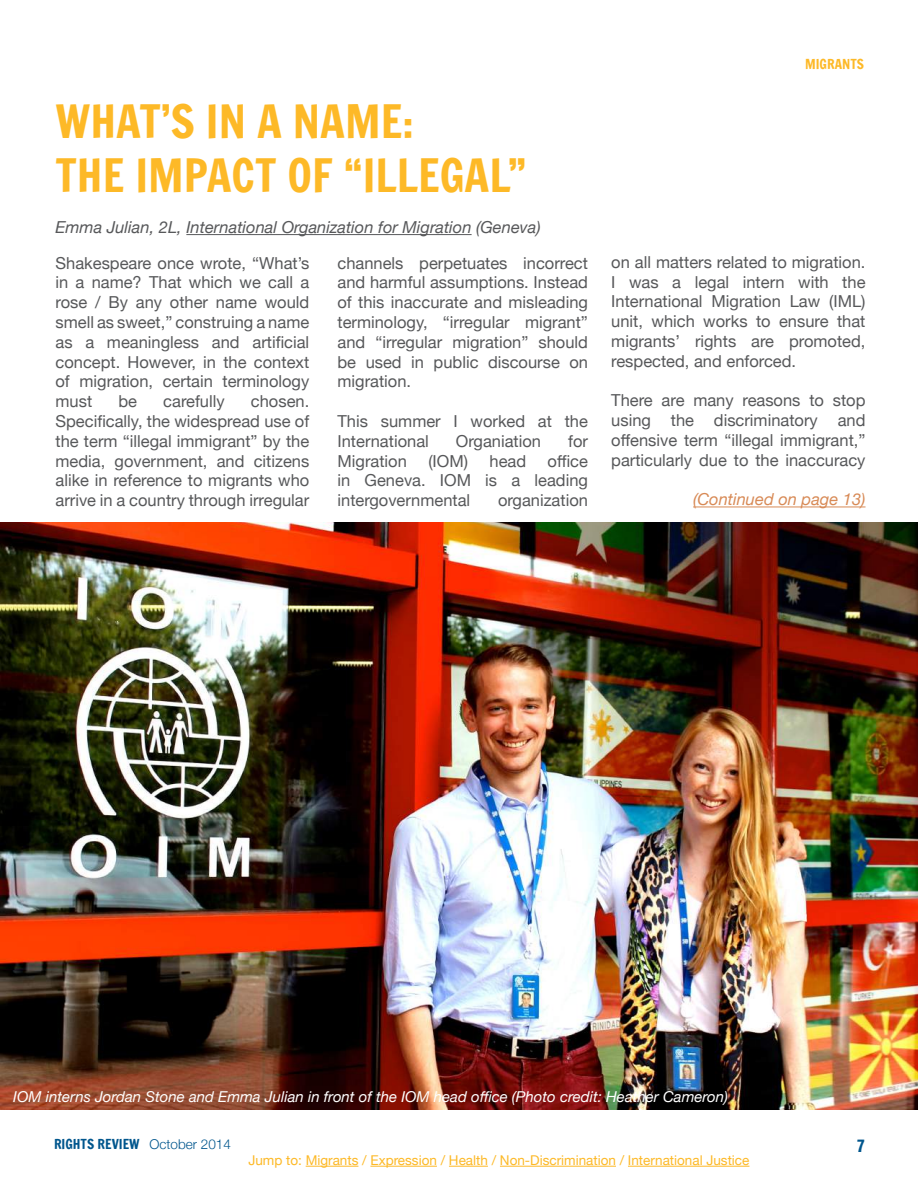
<style>
.page{position:relative;width:918px;height:1188px;background:#fff}
.page>*{position:absolute;margin:0;border:0;box-sizing:border-box;transform-origin:0 0}
.t1{font:45px/54px "Francois One";color:#fdb927}
.t2{font:16.5px/19.8px "Helvetica Neue";color:#57585a;text-align:justify}
.t3{font:italic 16.5px "Helvetica Neue";color:#57585a}
.t4{font:italic 16.5px "Helvetica Neue";color:#d88a56}
.t5{font:16.5px "Francois One";color:#00568d}
.t6{font:italic 15px "Helvetica Neue";color:#fff}
.t7{font:13.5px "Helvetica Neue";color:#fdb927}
.t8{font:13.5px "Francois One";color:#00568d}
.t9{font:13.5px "Francois One";color:#fdb927}
.s1{font-family:"Helvetica Neue";font-weight:300}
</style>
<div class="page">
<hr style="left:693px;top:507px;width:173px;height:1px;background:#d88a56">
<hr style="left:186px;top:234px;width:286px;height:1px;background:#57585a">
<img style="left:0;top:522px;width:918px;height:587px">
<hr style="left:306px;top:1166px;width:52px;height:1px;background:#fdb927">
<hr style="left:370px;top:1166px;width:67px;height:1px;background:#fdb927">
<hr style="left:449px;top:1166px;width:39px;height:1px;background:#fdb927">
<hr style="left:500px;top:1166px;width:116px;height:1px;background:#fdb927">
<hr style="left:628px;top:1166px;width:121px;height:1px;background:#fdb927">
<h1 class="t1" style="left:56px;top:94px;width:472px">WHAT’S IN A NAME:<br>THE IMPACT OF “ILLEGAL”</h1>
<p class="t3" style="left:56px;top:215px;width:487px">Emma Julian, 2L, International Organization for Migration (Geneva)</p>
<p class="t2" style="left:56px;top:254px;width:255px">Shakespeare once wrote, “What’s in a name? That which we call a rose / By any other name would smell as sweet,” construing a name as a meaningless and artificial concept. However, in the context of migration, certain terminology must</p>
<p class="t2" style="left:118px;top:392px;width:20px">be</p>
<p class="t2" style="left:163px;top:392px;width:63px">carefully</p>
<p class="t2" style="left:56px;top:392px;width:255px;text-indent:195px">chosen.<br>Specifically, the widespread use of the term “illegal immigrant” by the media, government, and citizens alike in reference to migrants who arrive in a country through irregular</p>
<p class="t2" style="left:338px;top:254px;width:252px">channels perpetuates incorrect and harmful assumptions. Instead of this inaccurate and misleading terminology, “irregular migrant” and “irregular migration” should be used in public discourse on migration.</p>
<p class="t2" style="left:338px;top:412px;width:252px">This summer I worked at the<br>International</p>
<p class="t2" style="left:456px;top:432px;width:87px">Organiation</p>
<p class="t2" style="left:568px;top:432px;width:21px">for</p>
<p class="t2" style="left:338px;top:452px;width:71px">Migration</p>
<p class="t2" style="left:428px;top:452px;width:41px">(IOM)</p>
<p class="t2" style="left:490px;top:452px;width:38px">head</p>
<p class="t2" style="left:338px;top:452px;width:252px;text-indent:210px">office in Geneva. IOM is a leading intergovernmental</p>
<p class="t2" style="left:498px;top:491px;width:91px">organization</p>
<p class="t9" style="left:805px;top:54px;width:60px">MIGRANTS</p>
<p class="t2" style="left:611px;top:253px;width:256px">on all matters related to migration.<br>I was a legal intern with the International Migration Law (IML) unit, which works to ensure that migrants’ rights are promoted, respected, and enforced.</p>
<p class="t2" style="left:611px;top:391px;width:256px">There are many reasons to stop using the discriminatory and offensive term “illegal immigrant,” particularly due to the inaccuracy</p>
<p class="t4" style="left:693px;top:488px;width:174px">(Continued on page 13)</p>
<p class="t6" style="left:13px;top:1086px;width:716px">IOM interns Jordan Stone and Emma Julian in front of the IOM head office (Photo credit: Heather Cameron)</p>
<p class="t8" style="left:54px;top:1134px;width:178px">RIGHTS REVIEW <span class="s1">October 2014</span></p>
<p class="t5" style="left:857px;top:1134px;width:9px">7</p>
<p class="t7" style="left:248px;top:1150px;width:503px">Jump to: Migrants / Expression / Health / Non-Discrimination / International Justice</p>
</div>
